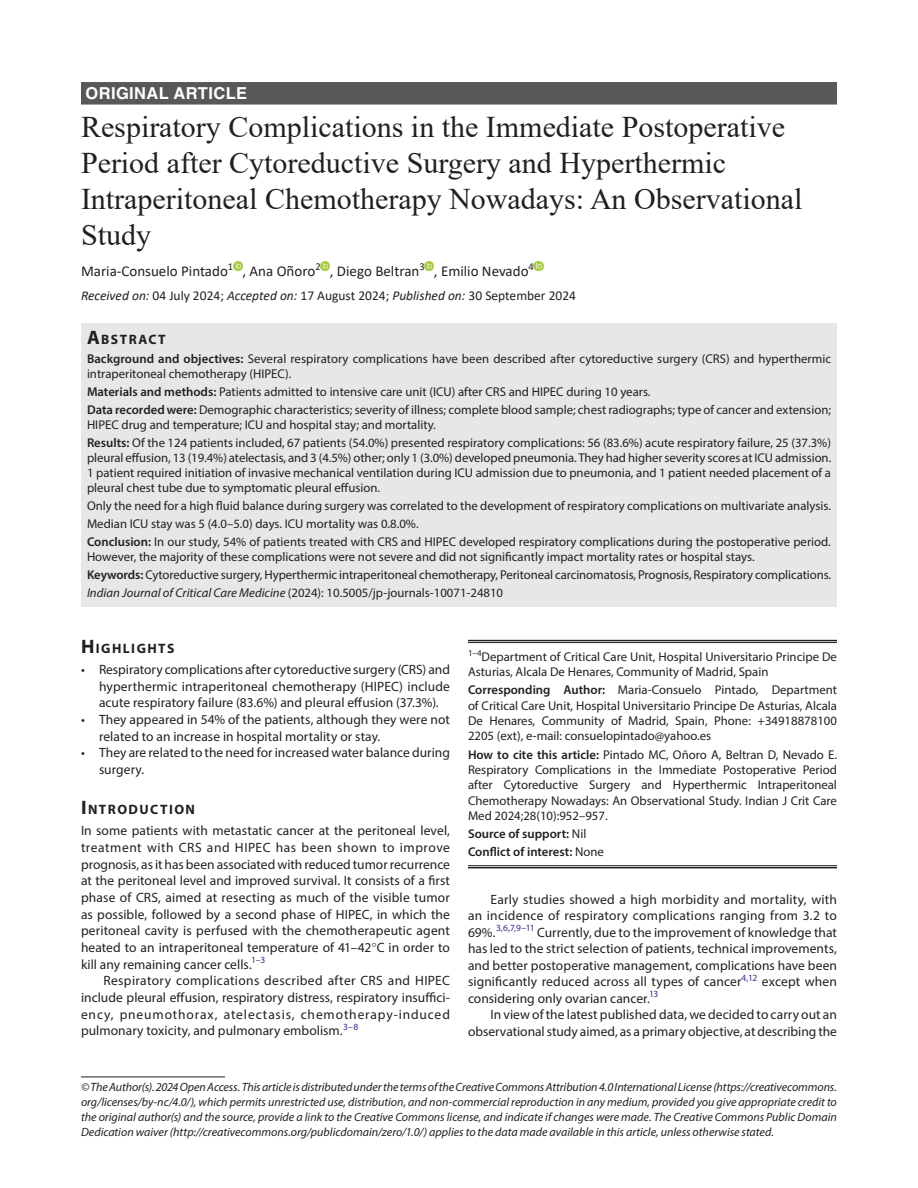
<style>
.page{position:relative;width:918px;height:1188px;background:#fff}
.page>*{position:absolute;margin:0;border:0;box-sizing:border-box;transform-origin:0 0}
.t1{font:30px/36px "Times New Roman";color:#231f20}
.ArticleType{font:700 16.5px "Helvetica LT Std";letter-spacing:.025em;color:#fff}
.AuthorName{font:15px "Calibri";color:#231f20}
.Head-1{font:700 13.65px "Myriad Pro";letter-spacing:.105em;color:#231f20}
.AbstractTitle{font:700 13.65px "Myriad Pro";letter-spacing:.105em;color:#231f20}
.Para-Indent{font:13.5px/16.5px "Myriad Pro";color:#231f20;text-align:justify}
.Para-NoIndent{font:13.5px/16.6px "Myriad Pro";color:#231f20;text-align:justify}
.List-Bullet{font:13.5px/16.6px "Myriad Pro";letter-spacing:.005em;color:#231f20}
.PAS_History{font:13.5px "Calibri";color:#231f20}
.Abstract-Para-first{font:12.75px/15px "Myriad Pro";color:#231f20}
.How_to_Cite{font:12.75px/15.3px "Myriad Pro";color:#231f20;text-align:justify}
.Corresponding_Author{font:12.75px/15.3px "Myriad Pro";color:#231f20;text-align:justify}
.Keywords{font:12.75px "Myriad Pro";letter-spacing:-.005em;color:#231f20}
.Affiliation-first{font:12.75px/15.3px "Myriad Pro";color:#231f20}
.JT_DOI{font:12.75px "Myriad Pro";color:#231f20}
.COI{font:600 12.75px "Myriad Pro";color:#231f20}
.Source{font:600 12.75px "Myriad Pro";color:#231f20}
.FootNote{font:italic 12px/15px "Myriad Pro";color:#231f20;text-align:justify}
.s1{font-style:italic}
.s2{font-size:19.5px}
.s3{font-weight:600}
.s4{font-family:"STIX General"}
.s5{font-weight:400}
</style>
<div class="page">
<div style="left:81px;top:82px;width:756px;height:23px;background:#57585a"></div>
<div style="left:81px;top:323px;width:756px;height:26px;background:#e6e7e9"></div>
<div style="left:81px;top:348px;width:756px;height:39px;background:#e6e7e9"></div>
<div style="left:81px;top:381px;width:756px;height:24px;background:#e6e7e9"></div>
<div style="left:81px;top:399px;width:756px;height:39px;background:#e6e7e9"></div>
<div style="left:81px;top:432px;width:756px;height:69px;background:#e6e7e9"></div>
<div style="left:81px;top:495px;width:756px;height:24px;background:#e6e7e9"></div>
<div style="left:81px;top:513px;width:756px;height:24px;background:#e6e7e9"></div>
<div style="left:81px;top:531px;width:756px;height:39px;background:#e6e7e9"></div>
<div style="left:81px;top:564px;width:756px;height:24px;background:#e6e7e9"></div>
<div style="left:81px;top:582px;width:756px;height:24px;background:#e6e7e9"></div>
<svg style="left:233px;top:261px;width:9px;height:9px"></svg>
<svg style="left:321px;top:261px;width:9px;height:9px"></svg>
<svg style="left:425px;top:261px;width:9px;height:9px"></svg>
<svg style="left:534px;top:261px;width:9px;height:9px"></svg>
<hr style="left:81px;top:1077px;width:144px;height:1px;background:#231f20">
<hr style="left:468px;top:640px;width:369px;height:1px;background:#231f20">
<hr style="left:468px;top:642px;width:369px;height:1px;background:#231f20">
<hr style="left:468px;top:865px;width:369px;height:1px;background:#231f20">
<hr style="left:468px;top:867px;width:369px;height:1px;background:#231f20">
<p class="ArticleType" style="left:86px;top:83px;width:163px">ORIGINAL ARTICLE</p>
<p class="t1" style="left:81px;top:108px;width:723px">Respiratory Complications in the Immediate Postoperative Period after Cytoreductive Surgery and Hyperthermic Intraperitoneal Chemotherapy Nowadays: An Observational Study</p>
<p class="AuthorName" style="left:81px;top:261px;width:454px">Maria-Consuelo Pintado<sup>1</sup> , Ana Oñoro<sup>2</sup> , Diego Beltran<sup>3</sup> , Emilio Nevado<sup>4</sup></p>
<p class="PAS_History" style="left:81px;top:286px;width:497px"><span class="s1">Received on:</span> 04 July 2024; <span class="s1">Accepted on:</span> 17 August 2024; <span class="s1">Published on:</span> 30 September 2024</p>
<p class="AbstractTitle" style="left:87px;top:330px;width:80px"><span class="s2">A</span>BSTRACT</p>
<p class="Abstract-Para-first" style="left:87px;top:351px;width:746px"><span class="s3">Background and objectives:</span> Several respiratory complications have been described after cytoreductive surgery (CRS) and hyperthermic intraperitoneal chemotherapy (HIPEC).</p>
<p class="Abstract-Para-first" style="left:87px;top:384px;width:565px"><span class="s3">Materials and methods:</span> Patients admitted to intensive care unit (ICU) after CRS and HIPEC during 10 years.</p>
<p class="Abstract-Para-first" style="left:87px;top:402px;width:746px"><span class="s3">Data recorded were:</span> Demographic characteristics; severity of illness; complete blood sample; chest radiographs; type of cancer and extension;<br>HIPEC drug and temperature; ICU and hospital stay; and mortality.</p>
<p class="Abstract-Para-first" style="left:87px;top:435px;width:746px;text-align:justify"><span class="s3">Results:</span> Of the 124 patients included, 67 patients (54.0%) presented respiratory complications: 56 (83.6%) acute respiratory failure, 25 (37.3%) pleural effusion, 13 (19.4%) atelectasis, and 3 (4.5%) other; only 1 (3.0%) developed pneumonia. They had higher severity scores at ICU admission.<br>1 patient required initiation of invasive mechanical ventilation during ICU admission due to pneumonia, and 1 patient needed placement of a pleural chest tube due to symptomatic pleural effusion.</p>
<p class="Abstract-Para-first" style="left:87px;top:498px;width:746px">Only the need for a high fluid balance during surgery was correlated to the development of respiratory complications on multivariate analysis.</p>
<p class="Abstract-Para-first" style="left:87px;top:516px;width:333px">Median ICU stay was 5 (4.0–5.0) days. ICU mortality was 0.8.0%.</p>
<p class="Abstract-Para-first" style="left:87px;top:534px;width:745px"><span class="s3">Conclusion:</span> In our study, 54% of patients treated with CRS and HIPEC developed respiratory complications during the postoperative period.<br>However, the majority of these complications were not severe and did not significantly impact mortality rates or hospital stays.</p>
<p class="Keywords" style="left:87px;top:567px;width:746px"><span class="s3">Keywords:</span> Cytoreductive surgery, Hyperthermic intraperitoneal chemotherapy, Peritoneal carcinomatosis, Prognosis, Respiratory complications.</p>
<p class="JT_DOI" style="left:87px;top:585px;width:418px"><span class="s1">Indian Journal of Critical Care Medicine</span> (2024): 10.5005/jp-journals-10071-24810</p>
<p class="Head-1" style="left:81px;top:639px;width:95px"><span class="s2">H</span>IGHLIGHTS</p>
<p class="List-Bullet" style="left:99px;top:661px;width:353px;text-align:justify;text-indent:-18px">• Respiratory complications after cytoreductive surgery (CRS) and hyperthermic intraperitoneal chemotherapy (HIPEC) include acute respiratory failure (83.6%) and pleural effusion (37.3%).</p>
<p class="List-Bullet" style="left:99px;top:711px;width:352px;text-indent:-18px">• They appeared in 54% of the patients, although they were not related to an increase in hospital mortality or stay.</p>
<p class="List-Bullet" style="left:99px;top:744px;width:353px;text-indent:-18px">• They are related to the need for increased water balance during surgery.</p>
<p class="Head-1" style="left:81px;top:801px;width:116px"><span class="s2">I</span> NTRODUCTION</p>
<p class="Para-NoIndent" style="left:81px;top:822px;width:371px">In some patients with metastatic cancer at the peritoneal level, treatment with CRS and HIPEC has been shown to improve prognosis, as it has been associated with reduced tumor recurrence at the peritoneal level and improved survival. It consists of a first phase of CRS, aimed at resecting as much of the visible tumor as possible, followed by a second phase of HIPEC, in which the peritoneal cavity is perfused with the chemotherapeutic agent heated to an intraperitoneal temperature of 41–42<span class="s4">°</span>C in order to kill any remaining cancer cells.<sup>1–3</sup></p>
<p class="Para-Indent" style="left:81px;top:972px;width:371px;text-indent:22px">Respiratory complications described after CRS and HIPEC include pleural effusion, respiratory distress, respiratory insuffici&shy;ency, pneumothorax, atelectasis, chemotherapy-induced pulmonary toxicity, and pulmonary embolism.<sup>3–8</sup></p>
<p class="Affiliation-first" style="left:468px;top:649px;width:371px"><sup>1–4</sup>Department of Critical Care Unit, Hospital Universitario Principe De<br>Asturias, Alcala De Henares, Community of Madrid, Spain</p>
<p class="Corresponding_Author" style="left:468px;top:682px;width:371px"><span class="s3">Corresponding Author:</span> Maria-Consuelo Pintado, Department of Critical Care Unit, Hospital Universitario Principe De Asturias, Alcala De Henares, Community of Madrid, Spain, Phone: +34918878100<br>2205 (ext), e-mail: consuelopintado@yahoo.es</p>
<p class="How_to_Cite" style="left:468px;top:747px;width:371px"><span class="s3">How to cite this article:</span> Pintado MC, Oñoro A, Beltran D, Nevado E.<br>Respiratory Complications in the Immediate Postoperative Period after Cytoreductive Surgery and Hyperthermic Intraperitoneal Chemotherapy Nowadays: An Observational Study. Indian J Crit Care Med 2024;28(10):952–957.</p>
<p class="Source" style="left:468px;top:826px;width:120px">Source of support: <span class="s5">Nil</span></p>
<p class="COI" style="left:468px;top:844px;width:137px">Conflict of interest: <span class="s5">None</span></p>
<p class="Para-Indent" style="left:468px;top:891px;width:371px;text-indent:22px">Early studies showed a high morbidity and mortality, with an incidence of respiratory complications ranging from 3.2 to 69%.<sup>3,6,7,9–11</sup> Currently, due to the improvement of knowledge that has led to the strict selection of patients, technical improvements, and better postoperative management, complications have been significantly reduced across all types of cancer<sup>4,12</sup> except when considering only ovarian cancer.<sup>13</sup></p>
<p class="Para-Indent" style="left:468px;top:1006px;width:371px;text-align:right">In view of the latest published data, we decided to carry out an observational study aimed, as a primary objective, at describing the</p>
<p class="FootNote" style="left:81px;top:1079px;width:758px">© The Author(s). 2024 Open Access. This article is distributed under the terms of the Creative Commons Attribution 4.0 International License (https://creativecommons. org/licenses/by-nc/4.0/), which permits unrestricted use, distribution, and non-commercial reproduction in any medium, provided you give appropriate credit to the original author(s) and the source, provide a link to the Creative Commons license, and indicate if changes were made. The Creative Commons Public Domain Dedication waiver (http://creativecommons.org/publicdomain/zero/1.0/) applies to the data made available in this article, unless otherwise stated.</p>
</div>
